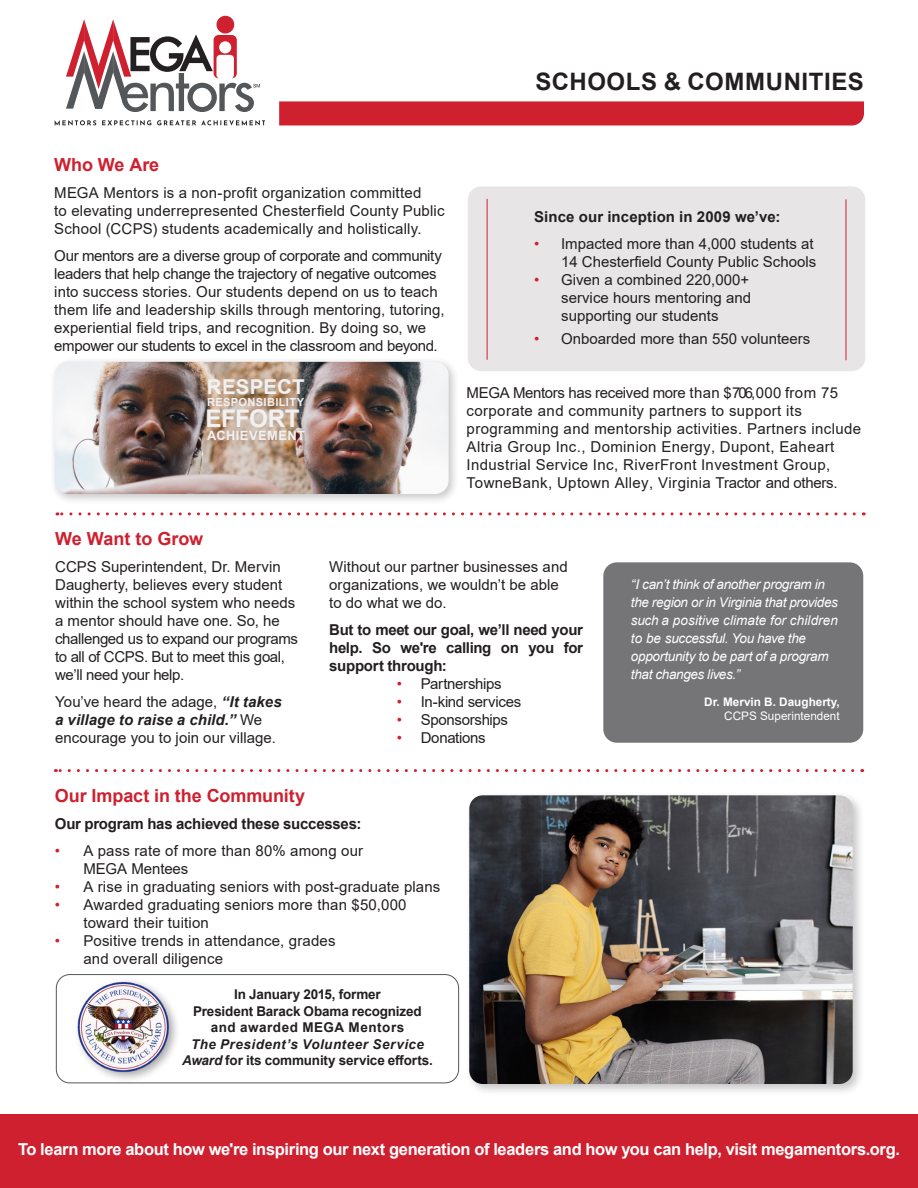
<style>
.page{position:relative;width:918px;height:1188px;background:#fff}
.page>*{position:absolute;margin:0;border:0;box-sizing:border-box;transform-origin:0 0}
.t1{font:700 24.3px "Arial";letter-spacing:-.02em;color:#f1f1f1}
.t2{font:700 24px "Arial";letter-spacing:.025em;color:#231f20}
.t3{font:700 20.55px "Arial";letter-spacing:.005em;color:#f1f1f1}
.t4{font:700 18px "Arial";letter-spacing:-.005em;color:#cf202f}
.t5{font:700 16.5px "Arial";letter-spacing:-.02em;color:#fff}
.t6{font:15px/18px "Arial";letter-spacing:.005em;color:#231f20}
.t7{font:15px/18px "Arial";letter-spacing:.025em;color:#231f20}
.t8{font:700 15px/18px "Arial";letter-spacing:-.015em;color:#231f20;text-align:justify}
.t9{font:15px "Arial";letter-spacing:-.02em;color:#231f20}
.t10{font:700 15px "Arial";letter-spacing:.01em;color:#231f20}
.t11{font:15px "Arial";letter-spacing:-.025em;color:#231f20}
.t12{font:italic 13.5px/18px "Arial";letter-spacing:-.02em;color:#fff}
.t13{font:700 13.5px "Arial";letter-spacing:-.01em;color:#231f20}
.t14{font:italic 700 13.5px "Arial";letter-spacing:.035em;color:#231f20}
.t15{font:700 13.5px "Arial";letter-spacing:.035em;color:#231f20}
.t16{font:700 12.9px "Arial";letter-spacing:.035em;color:#f1f1f1}
.t17{font:700 11.7px "Arial";color:#fff}
.t18{font:11.7px "Arial";color:#fff}
.t19{font:700 11.1px "Arial";letter-spacing:.03em;color:#f1f1f1}
.s1{color:#cf202f}
.s2{font-weight:700;font-style:italic}
.s3{font-style:italic}
</style>
<div class="page">
<div style="left:468px;top:186px;width:397px;height:185px;background:#e7e5e5;border-radius:13px"></div>
<hr style="left:487px;top:199px;width:1px;height:161px;background:#cf202f">
<hr style="left:846px;top:199px;width:1px;height:161px;background:#cf202f">
<div style="left:603px;top:562px;width:260px;height:181px;background:#757476;border-radius:14px"></div>
<div style="left:56px;top:974px;width:403px;height:109px;border:1px solid #545759;border-radius:14px"></div>
<div style="left:216px;top:16px;width:18px;height:18px;background:#cf202f;border-radius:50%"></div>
<svg style="left:55px;top:120px;width:210px;height:5px"></svg>
<svg style="left:66px;top:19px;width:194px;height:93px"></svg>
<div style="left:0;top:1115px;width:918px;height:73px;background:#cf202f"></div>
<svg style="left:57px;top:512px;width:797px;height:3px"></svg>
<svg style="left:55px;top:769px;width:798px;height:3px"></svg>
<div style="left:279px;top:101px;width:585px;height:24px;background:#cf202f"></div>
<div style="left:49px;top:357px;width:411px;height:148px;background:#231f20;opacity:.25"></div>
<img style="left:55px;top:362px;width:394px;height:132px">
<img style="left:65px;top:976px;width:116px;height:107px">
<div style="left:465px;top:791px;width:400px;height:305px;background:#231f20;opacity:.25"></div>
<img style="left:469px;top:795px;width:384px;height:289px">
<p class="t2" style="left:536px;top:65px;width:330px">SCHOOLS &amp; COMMUNITIES</p>
<p class="t4" style="left:54px;top:152px;width:107px">Who We Are</p>
<p class="t6" style="left:54px;top:183px;width:392px">MEGA Mentors is a non-profit organization committed<br>to elevating underrepresented Chesterfield County Public<br>School (CCPS) students academically and holistically.</p>
<p class="t6" style="left:54px;top:246px;width:392px">Our mentors are a diverse group of corporate and community leaders that help change the trajectory of negative outcomes into success stories. Our students depend on us to teach them life and leadership skills through mentoring, tutoring, experiential field trips, and recognition. By doing so, we empower our students to excel in the classroom and beyond.</p>
<p class="t3" style="left:207px;top:372px;width:99px">RESPECT</p>
<p class="t19" style="left:207px;top:395px;width:99px">RESPONSIBILITY</p>
<p class="t1" style="left:205px;top:402px;width:96px">EFFORT</p>
<p class="t16" style="left:207px;top:427px;width:99px">ACHIEVEMENT</p>
<p class="t10" style="left:534px;top:207px;width:248px">Since our inception in 2009 we’ve:</p>
<p class="t6" style="left:534px;top:235px;width:284px;text-align:right"><span class="s1">•</span> Impacted more than 4,000 students at<br>14 Chesterfield County Public Schools</p>
<p class="t6" style="left:561px;top:271px;width:192px;text-indent:-27px"><span class="s1">•</span> Given a combined 220,000+ service hours mentoring and supporting our students</p>
<p class="t6" style="left:534px;top:330px;width:278px"><span class="s1">•</span> Onboarded more than 550 volunteers</p>
<p class="t7" style="left:467px;top:384px;width:396px">MEGA Mentors has received more than $706,000 from 75 corporate and community partners to support its programming and mentorship activities. Partners include Altria Group Inc., Dominion Energy, Dupont, Eaheart Industrial Service Inc, RiverFront Investment Group, TowneBank, Uptown Alley, Virginia Tractor and others.</p>
<p class="t4" style="left:55px;top:526px;width:150px">We Want to Grow</p>
<p class="t6" style="left:55px;top:558px;width:244px">CCPS Superintendent, Dr. Mervin<br>Daugherty, believes every student within the school system who needs a mentor should have one. So, he challenged us to expand our programs to all of CCPS. But to meet this goal, we’ll need your help.</p>
<p class="t6" style="left:55px;top:693px;width:228px">You’ve heard the adage, <span class="s2">“It takes a village to raise a child.”</span> We encourage you to join our village.</p>
<p class="t6" style="left:329px;top:557px;width:240px">Without our partner businesses and organizations, we wouldn’t be able to do what we do.</p>
<p class="t8" style="left:329px;top:621px;width:255px">But to meet our goal, we’ll need your help. So we're calling on you for support through:</p>
<p class="t11" style="left:397px;top:673px;width:106px"><span class="s1">•</span> Partnerships</p>
<p class="t9" style="left:397px;top:691px;width:126px"><span class="s1">•</span> In-kind services</p>
<p class="t9" style="left:397px;top:709px;width:113px"><span class="s1">•</span> Sponsorships</p>
<p class="t9" style="left:397px;top:727px;width:90px"><span class="s1">•</span> Donations</p>
<p class="t4" style="left:55px;top:783px;width:252px">Our Impact in the Community</p>
<p class="t8" style="left:55px;top:815px;width:308px">Our program has achieved these successes:</p>
<p class="t6" style="left:83px;top:842px;width:281px;text-indent:-28px"><span class="s1">•</span> A pass rate of more than 80% among our<br>MEGA Mentees</p>
<p class="t6" style="left:55px;top:878px;width:387px"><span class="s1">•</span> A rise in graduating seniors with post-graduate plans</p>
<p class="t6" style="left:83px;top:896px;width:325px;text-indent:-29px"><span class="s1">•</span> Awarded graduating seniors more than $50,000 toward their tuition</p>
<p class="t6" style="left:83px;top:932px;width:254px;text-indent:-28px"><span class="s1">•</span> Positive trends in attendance, grades and overall diligence</p>
<p class="t13" style="left:234px;top:985px;width:148px">In January 2015, former</p>
<p class="t13" style="left:193px;top:1001px;width:230px">President Barack Obama recognized</p>
<p class="t15" style="left:211px;top:1018px;width:195px">and awarded MEGA Mentors</p>
<p class="t14" style="left:191px;top:1035px;width:235px">The President’s Volunteer Service</p>
<p class="t13" style="left:182px;top:1051px;width:252px"><span class="s3">Award</span> for its community service efforts.</p>
<p class="t12" style="left:631px;top:576px;width:209px">“I can’t think of another program in the region or in Virginia that provides such a positive climate for children to be successful. You have the</p>
<p class="t12" style="left:631px;top:648px;width:199px">opportunity to be part of a program that changes lives.”</p>
<p class="t17" style="left:704px;top:694px;width:137px">Dr. Mervin B. Daugherty,</p>
<p class="t18" style="left:724px;top:708px;width:117px">CCPS Superintendent</p>
<p class="t5" style="left:18px;top:1137px;width:883px">To learn more about how we're inspiring our next generation of leaders and how you can help, visit megamentors.org.</p>
</div>
